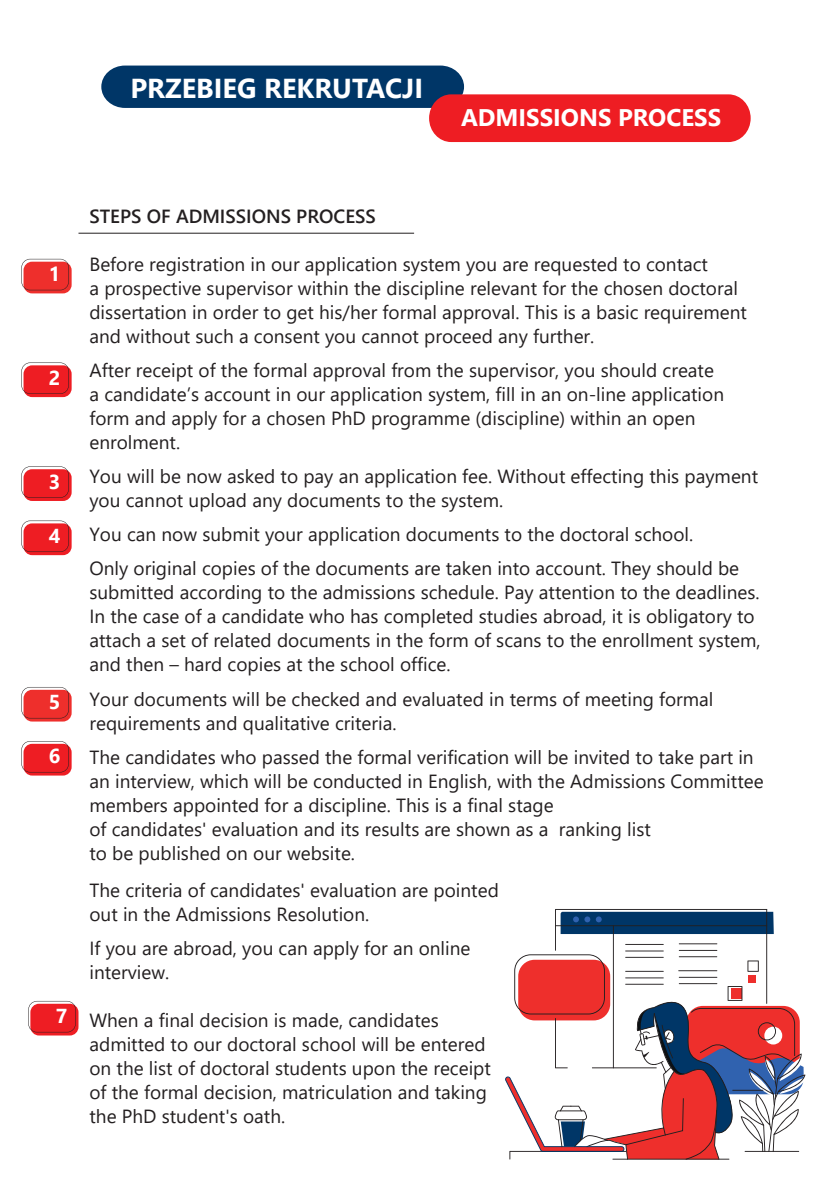
<style>
.page{position:relative;width:840px;height:1191px;background:#fff}
.page>*{position:absolute;margin:0;border:0;box-sizing:border-box;transform-origin:0 0}
.t1{font:700 27.4px "Segoe UI";color:#fff}
.t2{font:700 24px "Segoe UI";color:#fff}
.t3{font:700 20.2px "Segoe UI";color:#fff}
.t4{font:19px/24px "Segoe UI";color:#231f20}
.t5{font:600 19px "Segoe UI";color:#231f20}
</style>
<div class="page">
<hr style="left:78px;top:233px;width:336px;height:1px;background:#231f20">
<svg style="left:505px;top:909px;width:300px;height:250px"></svg>
<div style="left:101px;top:66px;width:363px;height:42px;background:#003667"></div>
<div style="left:429px;top:94px;width:321px;height:48px;background:#ee1d23;border-radius:23px"></div>
<div style="left:24px;top:469px;width:48px;height:32px;background:#ee1d23;border-radius:9px"></div>
<svg style="left:21px;top:466px;width:48px;height:32px"></svg>
<div style="left:24px;top:523px;width:48px;height:32px;background:#ee1d23;border-radius:9px"></div>
<svg style="left:21px;top:520px;width:48px;height:32px"></svg>
<div style="left:24px;top:365px;width:48px;height:32px;background:#ee1d23;border-radius:9px"></div>
<svg style="left:21px;top:362px;width:48px;height:32px"></svg>
<svg style="left:24px;top:262px;width:48px;height:31px"></svg>
<svg style="left:21px;top:259px;width:48px;height:31px"></svg>
<svg style="left:30px;top:1003px;width:48px;height:32px"></svg>
<svg style="left:28px;top:1001px;width:48px;height:31px"></svg>
<svg style="left:24px;top:744px;width:48px;height:31px"></svg>
<svg style="left:21px;top:741px;width:48px;height:31px"></svg>
<svg style="left:24px;top:690px;width:48px;height:31px"></svg>
<svg style="left:21px;top:687px;width:48px;height:31px"></svg>
<h1 class="t1" style="left:130px;top:62px;width:294px">PRZEBIEG REKRUTACJI</h1>
<p class="t2" style="left:461px;top:95px;width:261px">ADMISSIONS PROCESS</p>
<p class="t3" style="left:49px;top:255px;width:13px">1</p>
<p class="t3" style="left:49px;top:359px;width:13px">2</p>
<p class="t3" style="left:49px;top:462px;width:13px">3</p>
<p class="t3" style="left:49px;top:517px;width:13px">4</p>
<p class="t3" style="left:49px;top:683px;width:13px">5</p>
<p class="t3" style="left:49px;top:737px;width:13px">6</p>
<p class="t3" style="left:56px;top:997px;width:13px">7</p>
<p class="t5" style="left:89px;top:199px;width:288px">STEPS OF ADMISSIONS PROCESS</p>
<p class="t4" style="left:89px;top:251px;width:658px">Before registration in our application system you are requested to contact<br>a prospective supervisor within the discipline relevant for the chosen doctoral dissertation in order to get his/her formal approval. This is a basic requirement and without such a consent you cannot proceed any further.</p>
<p class="t4" style="left:89px;top:357px;width:635px">After receipt of the formal approval from the supervisor, you should create a candidate’s account in our application system, fill in an on-line application form and apply for a chosen PhD programme (discipline) within an open enrolment.</p>
<p class="t4" style="left:89px;top:463px;width:669px">You will be now asked to pay an application fee. Without effecting this payment you cannot upload any documents to the system.</p>
<p class="t4" style="left:89px;top:516px;width:651px;line-height:34px">You can now submit your application documents to the doctoral school.<br>Only original copies of the documents are taken into account. They should be</p>
<p class="t4" style="left:89px;top:579px;width:672px">submitted according to the admissions schedule. Pay attention to the deadlines.<br>In the case of a candidate who has completed studies abroad, it is obligatory to attach a set of related documents in the form of scans to the enrollment system, and then – hard copies at the school office.</p>
<p class="t4" style="left:89px;top:685px;width:625px">Your documents will be checked and evaluated in terms of meeting formal requirements and qualitative criteria.</p>
<p class="t4" style="left:89px;top:743px;width:675px">The candidates who passed the formal verification will be invited to take part in an interview, which will be conducted in English, with the Admissions Committee members appointed for a discipline. This is a final stage<br>of candidates' evaluation and its results are shown as a ranking list<br>to be published on our website.</p>
<p class="t4" style="left:89px;top:876px;width:410px">The criteria of candidates' evaluation are pointed out in the Admissions Resolution.</p>
<p class="t4" style="left:89px;top:934px;width:382px">If you are abroad, you can apply for an online interview.</p>
<p class="t4" style="left:89px;top:1006px;width:403px">When a final decision is made, candidates admitted to our doctoral school will be entered on the list of doctoral students upon the receipt of the formal decision, matriculation and taking the PhD student's oath.</p>
</div>
